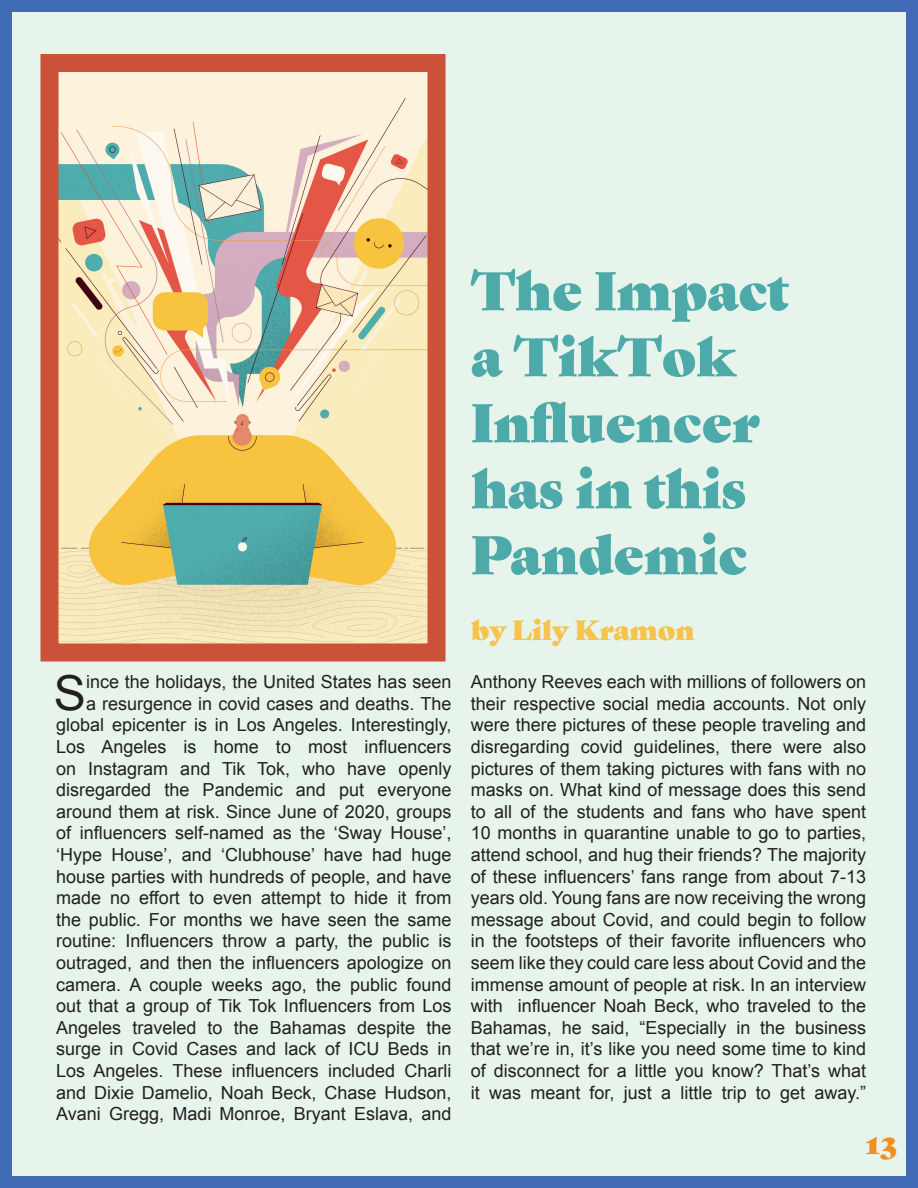
<style>
.page{position:relative;width:918px;height:1188px;background:#fff}
.page>*{position:absolute;margin:0;border:0;box-sizing:border-box;transform-origin:0 0}
.t1{font:52.5px "Gastromond";color:#4eaaa8}
.t2{font:48.15px "Arial";color:#231f20}
.t3{font:30px "Gastromond";color:#f2901f}
.t4{font:27px "Gastromond";color:#f7c34b}
.t5{font:18px/21.6px "Arial";color:#231f20;text-align:right}
</style>
<div class="page">
<div style="left:6px;top:6px;width:906px;height:1176px;background:#e6f4ec"></div>
<div style="left:0;top:0;width:918px;height:1188px;border:12px solid #406ab4"></div>
<img style="left:59px;top:73px;width:368px;height:570px">
<div style="left:40px;top:54px;width:406px;height:608px;border:18px solid #cb5138"></div>
<p class="t1" style="left:471px;top:250px;width:319px">The Impact</p>
<p class="t1" style="left:471px;top:316px;width:267px">a TikTok</p>
<p class="t1" style="left:471px;top:382px;width:290px">Influencer</p>
<p class="t1" style="left:471px;top:448px;width:276px">has in this</p>
<p class="t1" style="left:471px;top:514px;width:278px">Pandemic</p>
<p class="t4" style="left:471px;top:609px;width:225px">by Lily Kramon</p>
<p class="t2" style="left:54px;top:661px;width:34px">S</p>
<p class="t5" style="left:56px;top:671px;width:397px">ince the holidays, the United States has seen<br>a resurgence in covid cases and deaths. The global epicenter is in Los Angeles. Interestingly, Los Angeles is home to most influencers on Instagram and Tik Tok, who have openly disregarded the Pandemic and put everyone around them at risk. Since June of 2020, groups of influencers self-named as the ‘Sway House’, ‘Hype House’, and ‘Clubhouse’ have had huge house parties with hundreds of people, and have made no effort to even attempt to hide it from the public. For months we have seen the same routine: Influencers throw a party, the public is outraged, and then the influencers apologize on camera. A couple weeks ago, the public found out that a group of Tik Tok Influencers from Los Angeles traveled to the Bahamas despite the surge in Covid Cases and lack of ICU Beds in Los Angeles. These influencers included Charli and Dixie Damelio, Noah Beck, Chase Hudson, Avani Gregg, Madi Monroe, Bryant Eslava, and</p>
<p class="t5" style="left:471px;top:671px;width:397px;text-align:justify">Anthony Reeves each with millions of followers on their respective social media accounts. Not only were there pictures of these people traveling and disregarding covid guidelines, there were also pictures of them taking pictures with fans with no masks on. What kind of message does this send to all of the students and fans who have spent 10 months in quarantine unable to go to parties, attend school, and hug their friends? The majority of these influencers’ fans range from about 7-13 years old. Young fans are now receiving the wrong message about Covid, and could begin to follow in the footsteps of their favorite influencers who seem like they could care less about Covid and the immense amount of people at risk. In an interview with influencer Noah Beck, who traveled to the Bahamas, he said, “Especially in the business that we’re in, it’s like you need some time to kind of disconnect for a little you know? That’s what it was meant for, just a little trip to get away.”</p>
<p class="t3" style="left:866px;top:1120px;width:34px">13</p>
</div>
